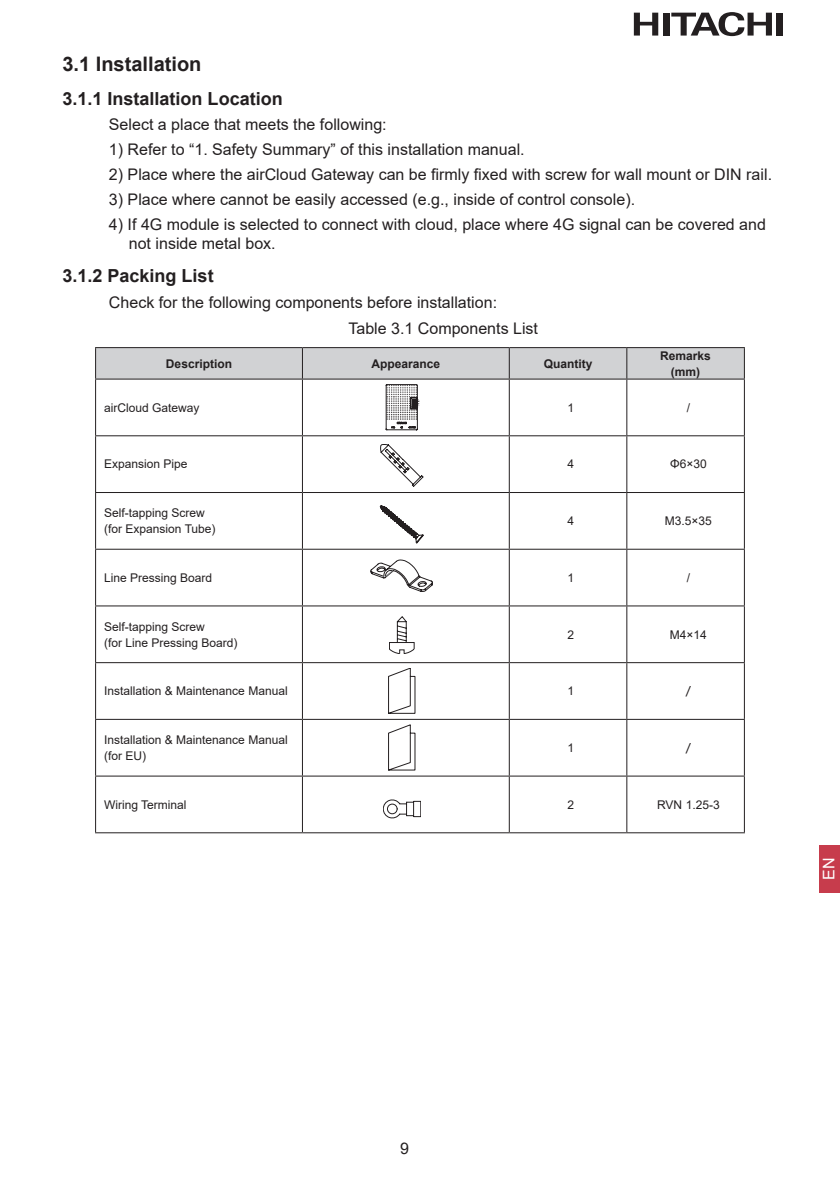
<style>
.page{position:relative;width:840px;height:1191px;background:#fff}
.page>*{position:absolute;margin:0;border:0;box-sizing:border-box;transform-origin:0 0}
.节{font:700 20px "Arial";color:#231f20}
.三级标题{font:700 18px "Arial";color:#231f20}
.三级标题下正文{font:16px/19.2px "Arial";color:#231f20}
.t1{font:16px "Arial";color:#fff}
.t2{font:12px/16px "Arial";color:#231f20}
.t3{font:700 12px "Arial";color:#231f20}
.t4{font:12px "Microsoft Ya Hei";color:#231f20}
</style>
<div class="page">
<svg style="left:633px;top:12px;width:139px;height:24px"></svg>
<div style="left:776px;top:13px;width:6px;height:23px;background:#231f20"></div>
<svg style="left:633px;top:13px;width:25px;height:23px"></svg>
<div style="left:662px;top:13px;width:6px;height:23px;background:#231f20"></div>
<svg style="left:671px;top:12px;width:100px;height:24px"></svg>
<div style="left:818px;top:845px;width:21px;height:47px;background:#c73c4c"></div>
<hr style="left:95px;top:379px;width:1px;height:56px;background:#231f20">
<hr style="left:302px;top:379px;width:1px;height:56px;background:#231f20">
<hr style="left:508px;top:379px;width:1px;height:56px;background:#231f20">
<hr style="left:626px;top:379px;width:1px;height:56px;background:#231f20">
<hr style="left:743px;top:379px;width:1px;height:56px;background:#231f20">
<hr style="left:95px;top:435px;width:207px;height:1px;background:#231f20">
<hr style="left:95px;top:436px;width:1px;height:56px;background:#231f20">
<hr style="left:302px;top:435px;width:207px;height:1px;background:#231f20">
<hr style="left:302px;top:436px;width:1px;height:56px;background:#231f20">
<hr style="left:509px;top:435px;width:117px;height:1px;background:#231f20">
<hr style="left:508px;top:436px;width:1px;height:56px;background:#231f20">
<hr style="left:626px;top:435px;width:118px;height:1px;background:#231f20">
<hr style="left:626px;top:436px;width:1px;height:56px;background:#231f20">
<hr style="left:743px;top:436px;width:1px;height:56px;background:#231f20">
<hr style="left:95px;top:492px;width:207px;height:1px;background:#231f20">
<hr style="left:95px;top:493px;width:1px;height:56px;background:#231f20">
<hr style="left:302px;top:492px;width:207px;height:1px;background:#231f20">
<hr style="left:302px;top:493px;width:1px;height:56px;background:#231f20">
<hr style="left:509px;top:492px;width:117px;height:1px;background:#231f20">
<hr style="left:508px;top:493px;width:1px;height:56px;background:#231f20">
<hr style="left:626px;top:492px;width:118px;height:1px;background:#231f20">
<hr style="left:626px;top:493px;width:1px;height:56px;background:#231f20">
<hr style="left:743px;top:493px;width:1px;height:56px;background:#231f20">
<hr style="left:95px;top:549px;width:207px;height:1px;background:#231f20">
<hr style="left:95px;top:550px;width:1px;height:55px;background:#231f20">
<hr style="left:302px;top:549px;width:207px;height:1px;background:#231f20">
<hr style="left:302px;top:550px;width:1px;height:55px;background:#231f20">
<hr style="left:509px;top:549px;width:117px;height:1px;background:#231f20">
<hr style="left:508px;top:550px;width:1px;height:55px;background:#231f20">
<hr style="left:626px;top:549px;width:118px;height:1px;background:#231f20">
<hr style="left:626px;top:550px;width:1px;height:55px;background:#231f20">
<hr style="left:743px;top:550px;width:1px;height:55px;background:#231f20">
<hr style="left:95px;top:605px;width:207px;height:1px;background:#231f20">
<hr style="left:95px;top:606px;width:1px;height:56px;background:#231f20">
<hr style="left:302px;top:605px;width:207px;height:1px;background:#231f20">
<hr style="left:302px;top:606px;width:1px;height:56px;background:#231f20">
<hr style="left:509px;top:605px;width:117px;height:1px;background:#231f20">
<hr style="left:508px;top:606px;width:1px;height:56px;background:#231f20">
<hr style="left:626px;top:605px;width:118px;height:1px;background:#231f20">
<hr style="left:626px;top:606px;width:1px;height:56px;background:#231f20">
<hr style="left:743px;top:606px;width:1px;height:56px;background:#231f20">
<hr style="left:95px;top:662px;width:207px;height:1px;background:#231f20">
<hr style="left:95px;top:663px;width:1px;height:56px;background:#231f20">
<hr style="left:302px;top:662px;width:207px;height:1px;background:#231f20">
<hr style="left:302px;top:663px;width:1px;height:56px;background:#231f20">
<hr style="left:509px;top:662px;width:117px;height:1px;background:#231f20">
<hr style="left:508px;top:663px;width:1px;height:56px;background:#231f20">
<hr style="left:626px;top:662px;width:118px;height:1px;background:#231f20">
<hr style="left:626px;top:663px;width:1px;height:56px;background:#231f20">
<hr style="left:743px;top:663px;width:1px;height:56px;background:#231f20">
<hr style="left:95px;top:719px;width:207px;height:1px;background:#231f20">
<hr style="left:95px;top:720px;width:1px;height:55px;background:#231f20">
<hr style="left:302px;top:719px;width:207px;height:1px;background:#231f20">
<hr style="left:302px;top:720px;width:1px;height:55px;background:#231f20">
<hr style="left:509px;top:719px;width:117px;height:1px;background:#231f20">
<hr style="left:508px;top:720px;width:1px;height:55px;background:#231f20">
<hr style="left:626px;top:719px;width:118px;height:1px;background:#231f20">
<hr style="left:626px;top:720px;width:1px;height:55px;background:#231f20">
<hr style="left:743px;top:720px;width:1px;height:55px;background:#231f20">
<hr style="left:95px;top:775px;width:207px;height:1px;background:#231f20">
<hr style="left:95px;top:776px;width:1px;height:56px;background:#231f20">
<hr style="left:302px;top:775px;width:207px;height:1px;background:#231f20">
<hr style="left:302px;top:776px;width:1px;height:56px;background:#231f20">
<hr style="left:509px;top:775px;width:117px;height:1px;background:#231f20">
<hr style="left:508px;top:776px;width:1px;height:56px;background:#231f20">
<hr style="left:626px;top:775px;width:118px;height:1px;background:#231f20">
<hr style="left:626px;top:776px;width:1px;height:56px;background:#231f20">
<hr style="left:743px;top:776px;width:1px;height:56px;background:#231f20">
<hr style="left:95px;top:832px;width:207px;height:1px;background:#231f20">
<hr style="left:302px;top:832px;width:207px;height:1px;background:#231f20">
<hr style="left:509px;top:832px;width:117px;height:1px;background:#231f20">
<hr style="left:626px;top:832px;width:118px;height:1px;background:#231f20">
<svg style="left:95px;top:347px;width:649px;height:83px"></svg>
<svg style="left:380px;top:444px;width:43px;height:42px"></svg>
<svg style="left:380px;top:505px;width:43px;height:38px"></svg>
<svg style="left:370px;top:560px;width:62px;height:31px"></svg>
<svg style="left:389px;top:616px;width:25px;height:38px"></svg>
<svg style="left:388px;top:668px;width:27px;height:45px"></svg>
<svg style="left:388px;top:724px;width:27px;height:46px"></svg>
<svg style="left:383px;top:799px;width:37px;height:19px"></svg>
<p class="节" style="left:62px;top:50px;width:140px">3.1 Installation</p>
<p class="三级标题" style="left:62px;top:86px;width:222px">3.1.1 Installation Location</p>
<p class="三级标题下正文" style="left:109px;top:115px;width:279px">Select a place that meets the following:</p>
<p class="三级标题下正文" style="left:109px;top:140px;width:417px">1) Refer to “1. Safety Summary” of this installation manual.</p>
<p class="三级标题下正文" style="left:109px;top:165px;width:664px">2) Place where the airCloud Gateway can be firmly fixed with screw for wall mount or DIN rail.</p>
<p class="三级标题下正文" style="left:109px;top:190px;width:527px">3) Place where cannot be easily accessed (e.g., inside of control console).</p>
<p class="三级标题下正文" style="left:129px;top:215px;width:638px;text-indent:-20px">4) If 4G module is selected to connect with cloud, place where 4G signal can be covered and not inside metal box.</p>
<p class="三级标题" style="left:62px;top:263px;width:153px">3.1.2 Packing List</p>
<p class="三级标题下正文" style="left:109px;top:292px;width:389px">Check for the following components before installation:</p>
<p class="三级标题下正文" style="left:348px;top:318px;width:191px">Table 3.1 Components List</p>
<p class="t3" style="left:166px;top:355px;width:68px">Description</p>
<p class="t3" style="left:371px;top:355px;width:70px">Appearance</p>
<p class="t3" style="left:543px;top:355px;width:50px">Quantity</p>
<p class="t3" style="left:659px;top:347px;width:52px">Remarks</p>
<p class="t3" style="left:670px;top:363px;width:31px">(mm)</p>
<p class="t2" style="left:104px;top:399px;width:97px">airCloud Gateway</p>
<p class="t2" style="left:567px;top:399px;width:8px">1</p>
<p class="t2" style="left:686px;top:399px;width:5px">/</p>
<p class="t2" style="left:104px;top:456px;width:85px">Expansion Pipe</p>
<p class="t2" style="left:567px;top:456px;width:8px">4</p>
<p class="t2" style="left:669px;top:456px;width:38px">Φ6×30</p>
<p class="t2" style="left:104px;top:505px;width:102px">Self-tapping Screw</p>
<p class="t2" style="left:104px;top:521px;width:113px">(for Expansion Tube)</p>
<p class="t2" style="left:567px;top:513px;width:8px">4</p>
<p class="t2" style="left:664px;top:513px;width:49px">M3.5×35</p>
<p class="t2" style="left:104px;top:569px;width:110px">Line Pressing Board</p>
<p class="t2" style="left:567px;top:569px;width:8px">1</p>
<p class="t2" style="left:686px;top:569px;width:5px">/</p>
<p class="t2" style="left:104px;top:618px;width:102px">Self-tapping Screw</p>
<p class="t2" style="left:104px;top:634px;width:135px">(for Line Pressing Board)</p>
<p class="t2" style="left:567px;top:626px;width:8px">2</p>
<p class="t2" style="left:669px;top:626px;width:39px">M4×14</p>
<p class="t2" style="left:104px;top:683px;width:185px">Installation &amp; Maintenance Manual</p>
<p class="t2" style="left:567px;top:683px;width:8px">1</p>
<p class="t4" style="left:685px;top:683px;width:7px">/</p>
<p class="t2" style="left:104px;top:731px;width:185px">Installation &amp; Maintenance Manual (for EU)</p>
<p class="t2" style="left:567px;top:739px;width:8px">1</p>
<p class="t4" style="left:685px;top:739px;width:7px">/</p>
<p class="t2" style="left:104px;top:796px;width:84px">Wiring Terminal</p>
<p class="t2" style="left:567px;top:796px;width:8px">2</p>
<p class="t2" style="left:656px;top:796px;width:64px">RVN 1.25-3</p>
<p class="t1" style="left:817px;top:880px;width:24px;rotate:-90deg">EN</p>
<p class="三级标题下正文" style="left:400px;top:1138px;width:10px">9</p>
</div>
